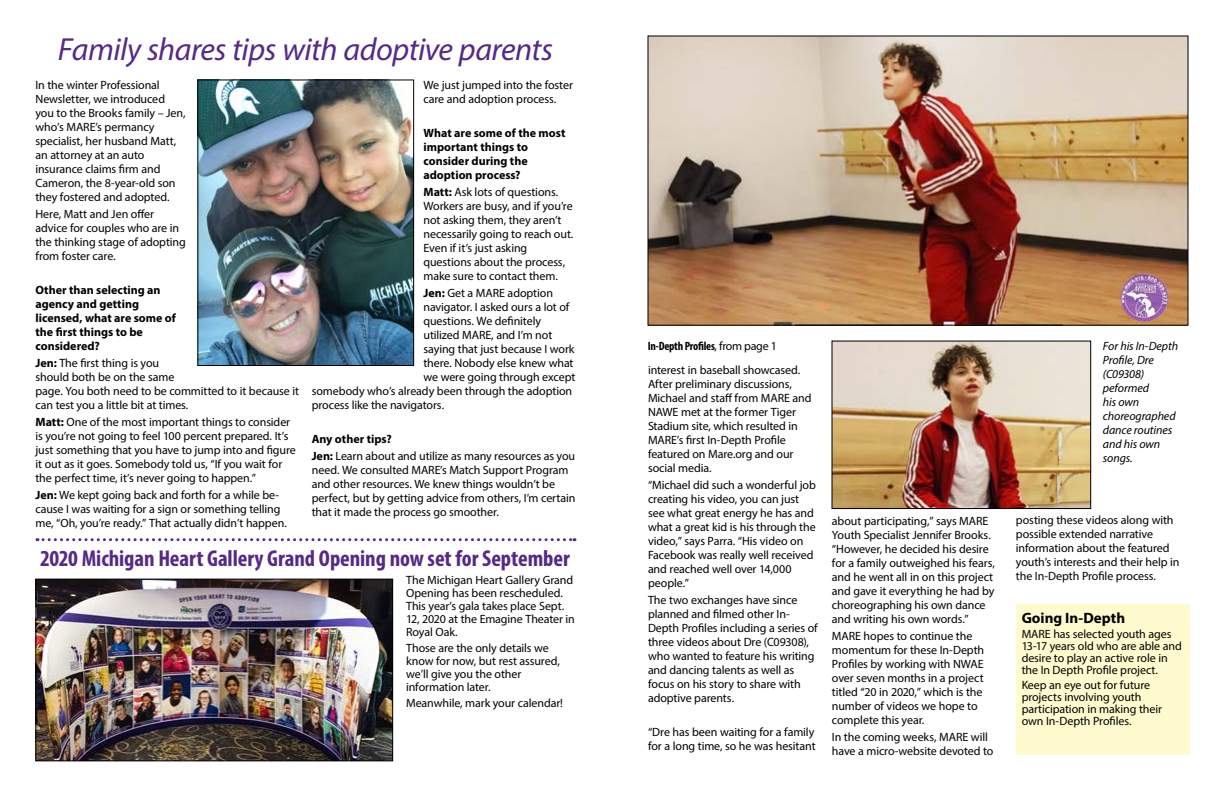
<style>
.page{position:relative;width:1224px;height:792px;background:#fff}
.page>*{position:absolute;margin:0;border:0;box-sizing:border-box;transform-origin:0 0}
.t1{font:italic 32px "Myriad Pro";letter-spacing:-.015em;color:#552988}
.t2{font:700 condensed 23px "Myriad Pro";letter-spacing:-.005em;color:#552988}
.t3{font:700 15px "Myriad Pro";color:#000}
.t4{font:12px/14px "Myriad Pro";letter-spacing:-.01em;color:#000}
.t5{font:700 12px/14px "Myriad Pro";color:#000}
.t6{font:italic 12px/14px "Myriad Pro";letter-spacing:-.01em;color:#000}
.t7{font:700 condensed 12px "Myriad Pro";letter-spacing:-.02em;color:#000}
.s1{font-weight:700}
.s2{font-weight:400;font-stretch:normal}
</style>
<div class="page">
<img style="left:199px;top:81px;width:213px;height:283px">
<div style="left:197px;top:79px;width:217px;height:287px;border:1px solid #000"></div>
<svg style="left:37px;top:538px;width:538px;height:3px"></svg>
<img style="left:38px;top:581px;width:353px;height:178px">
<div style="left:36px;top:579px;width:357px;height:182px;border:1px solid #000"></div>
<div style="left:1016px;top:604px;width:173px;height:151px;background:#fffbcf"></div>
<img style="left:834px;top:343px;width:255px;height:164px">
<div style="left:832px;top:341px;width:259px;height:168px;border:1px solid #000"></div>
<img style="left:650px;top:38px;width:536px;height:285px">
<h1 class="t1" style="left:58px;top:30px;width:497px">Family shares tips with adoptive parents</h1>
<p class="t4" style="left:36px;top:78px;width:152px">In the winter Professional<br>Newsletter, we introduced you to the Brooks family – Jen, who’s MARE’s permancy specialist, her husband Matt, an attorney at an auto insurance claims firm and<br>Cameron, the 8-year-old son they fostered and adopted.</p>
<p class="t4" style="left:36px;top:207px;width:152px">Here, Matt and Jen offer advice for couples who are in the thinking stage of adopting from foster care.</p>
<p class="t5" style="left:36px;top:282px;width:142px">Other than selecting an agency and getting licensed, what are some of the first things to be considered?</p>
<p class="t4" style="left:36px;top:356px;width:265px"><span class="s1">Jen:</span> The first thing is you<br>should both be on the same<br>page. You both need to be committed to it because it can test you a little bit at times.</p>
<p class="t4" style="left:36px;top:415px;width:262px"><span class="s1">Matt:</span> One of the most important things to consider is you’re not going to feel 100 percent prepared. It’s just something that you have to jump into and figure it out as it goes. Somebody told us, “If you wait for the perfect time, it’s never going to happen.”</p>
<p class="t4" style="left:36px;top:488px;width:253px"><span class="s1">Jen:</span> We kept going back and forth for a while be&shy;cause I was waiting for a sign or something telling me, “Oh, you’re ready.” That actually didn’t happen.</p>
<p class="t4" style="left:423px;top:78px;width:151px">We just jumped into the foster care and adoption process.</p>
<p class="t5" style="left:423px;top:125px;width:143px">What are some of the most important things to consider during the adoption process?</p>
<p class="t4" style="left:423px;top:185px;width:151px"><span class="s1">Matt:</span> Ask lots of questions.<br>Workers are busy, and if you’re not asking them, they aren’t necessarily going to reach out.<br>Even if it’s just asking questions about the process, make sure to contact them.</p>
<p class="t4" style="left:423px;top:286px;width:131px"><span class="s1">Jen:</span> Get a MARE adoption</p>
<p class="t4" style="left:423px;top:300px;width:147px">navigator. I asked ours a lot of</p>
<p class="t4" style="left:423px;top:314px;width:119px">questions. We definitely</p>
<p class="t4" style="left:423px;top:328px;width:130px">utilized MARE, and I’m not</p>
<p class="t4" style="left:423px;top:342px;width:152px">saying that just because I work</p>
<p class="t4" style="left:423px;top:356px;width:152px">there. Nobody else knew what</p>
<p class="t4" style="left:423px;top:370px;width:153px">we were going through except</p>
<p class="t4" style="left:312px;top:384px;width:262px">somebody who’s already been through the adoption</p>
<p class="t4" style="left:312px;top:398px;width:134px">process like the navigators.</p>
<p class="t4" style="left:312px;top:430px;width:265px;line-height:17px"><span class="s1">Any other tips?<br>Jen:</span> Learn about and utilize as many resources as you</p>
<p class="t4" style="left:312px;top:463px;width:265px">need. We consulted MARE’s Match Support Program and other resources. We knew things wouldn’t be perfect, but by getting advice from others, I’m certain that it made the process go smoother.</p>
<h2 class="t2" style="left:40px;top:544px;width:531px">2020 Michigan Heart Gallery Grand Opening now set for September</h2>
<p class="t4" style="left:406px;top:574px;width:170px;line-height:13px">The Michigan Heart Gallery Grand<br>Opening has been rescheduled.<br>This year’s gala takes place Sept.<br>12, 2020 at the Emagine Theater in<br>Royal Oak.</p>
<p class="t4" style="left:406px;top:642px;width:155px;line-height:13px">Those are the only details we know for now, but rest assured, we’ll give you the other information later.</p>
<p class="t4" style="left:406px;top:696px;width:158px">Meanwhile, mark your calendar!</p>
<p class="t7" style="left:648px;top:339px;width:130px">In-Depth Profiles<span class="s2">, from page 1</span></p>
<p class="t4" style="left:648px;top:362px;width:165px">interest in baseball showcased.<br>After preliminary discussions,<br>Michael and staff from MARE and<br>NAWE met at the former Tiger<br>Stadium site, which resulted in<br>MARE’s first In-Depth Profile featured on Mare.org and our social media.</p>
<p class="t4" style="left:648px;top:477px;width:169px">“Michael did such a wonderful job creating his video, you can just see what great energy he has and what a great kid is his through the video,” says Parra. “His video on<br>Facebook was really well received and reached well over 14,000 people.”</p>
<p class="t4" style="left:648px;top:593px;width:171px">The two exchanges have since planned and filmed other In-<br>Depth Profiles including a series of three videos about Dre (C09308), who wanted to feature his writing and dancing talents as well as focus on his story to share with adoptive parents.</p>
<p class="t4" style="left:648px;top:725px;width:169px">“Dre has been waiting for a family for a long time, so he was hesitant</p>
<p class="t4" style="left:832px;top:514px;width:164px">about participating,” says MARE<br>Youth Specialist Jennifer Brooks. “However, he decided his desire for a family outweighed his fears, and he went all in on this project and gave it everything he had by choreographing his own dance and writing his own words.”</p>
<p class="t4" style="left:832px;top:629px;width:154px">MARE hopes to continue the momentum for these In-Depth<br>Profiles by working with NWAE over seven months in a project titled “20 in 2020,” which is the number of videos we hope to complete this year.</p>
<p class="t4" style="left:832px;top:730px;width:163px">In the coming weeks, MARE will have a micro-website devoted to</p>
<p class="t6" style="left:1103px;top:339px;width:77px">For his In-Depth<br>Profile, Dre (C09308) peformed<br>his own choreographed dance routines and his own songs.</p>
<p class="t4" style="left:1016px;top:513px;width:165px">posting these videos along with possible extended narrative information about the featured youth’s interests and their help in the In-Depth Profile process.</p>
<p class="t3" style="left:1022px;top:608px;width:105px">Going In-Depth</p>
<p class="t4" style="left:1022px;top:628px;width:162px;line-height:12px">MARE has selected youth ages<br>13-17 years old who are able and desire to play an active role in the In Depth Profile project.</p>
<p class="t4" style="left:1022px;top:679px;width:142px;line-height:12px">Keep an eye out for future projects involving youth participation in making their own In-Depth Profiles.</p>
</div>
